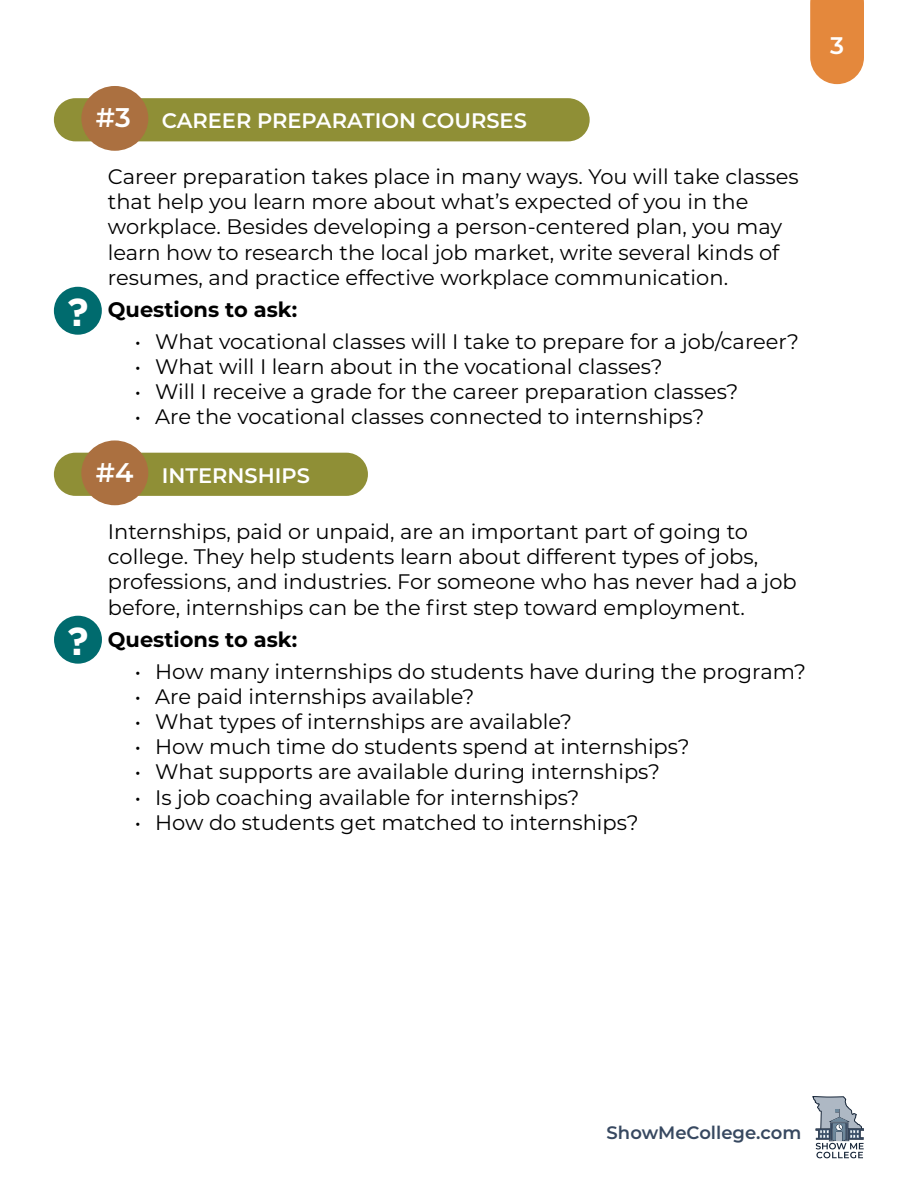
<style>
.page{position:relative;width:918px;height:1188px;background:#fff}
.page>*{position:absolute;margin:0;border:0;box-sizing:border-box;transform-origin:0 0}
.t1{font:700 39px "Gotham";color:#fff}
.t2{font:600 24px "Montserrat";color:#fff}
.t3{font:21px/25.2px "Montserrat";color:#000}
.t4{font:600 21px "Montserrat";color:#fff}
.t5{font:700 21px "Montserrat";color:#000}
.t6{font:600 18px "Montserrat";color:#374860}
.s1{font-size:27px}
</style>
<div class="page">
<svg style="left:812px;top:1096px;width:52px;height:62px"></svg>
<svg style="left:810px;top:0;width:54px;height:84px;background:#e59049"></svg>
<div style="left:54px;top:98px;width:536px;height:43px;background:#8f8f36;border-radius:22px"></div>
<div style="left:81px;top:86px;width:67px;height:65px;background:#ab7040;border-radius:50%"></div>
<div style="left:54px;top:287px;width:48px;height:48px;background:#006b6e;border-radius:50%"></div>
<div style="left:54px;top:453px;width:314px;height:43px;background:#8f8f36;border-radius:22px"></div>
<div style="left:81px;top:440px;width:67px;height:65px;background:#ab7040;border-radius:50%"></div>
<div style="left:54px;top:616px;width:48px;height:48px;background:#006b6e;border-radius:50%"></div>
<h1 class="t1" style="left:67px;top:286px;width:23px">?</h1>
<p class="t4" style="left:96px;top:106px;width:433px"><span class="s1">#3</span> CAREER PREPARATION COURSES</p>
<p class="t3" style="left:108px;top:163px;width:692px">Career preparation takes place in many ways. You will take classes that help you learn more about what’s expected of you in the workplace. Besides developing a person-centered plan, you may learn how to research the local job market, write several kinds of resumes, and practice effective workplace communication.</p>
<p class="t5" style="left:108px;top:294px;width:191px">Questions to ask:</p>
<p class="t3" style="left:135px;top:328px;width:666px">• What vocational classes will I take to prepare for a job/career?</p>
<p class="t3" style="left:135px;top:353px;width:529px">• What will I learn about in the vocational classes?</p>
<p class="t3" style="left:135px;top:378px;width:605px">• Will I receive a grade for the career preparation classes?</p>
<p class="t3" style="left:135px;top:403px;width:571px">• Are the vocational classes connected to internships?</p>
<p class="t4" style="left:96px;top:460px;width:216px"><span class="s1">#4</span> INTERNSHIPS</p>
<h1 class="t1" style="left:68px;top:615px;width:23px">?</h1>
<p class="t3" style="left:108px;top:518px;width:690px">Internships, paid or unpaid, are an important part of going to college. They help students learn about different types of jobs, professions, and industries. For someone who has never had a job before, internships can be the first step toward employment.</p>
<p class="t5" style="left:108px;top:624px;width:191px">Questions to ask:</p>
<p class="t3" style="left:135px;top:658px;width:673px">• How many internships do students have during the program?</p>
<p class="t3" style="left:135px;top:683px;width:341px">• Are paid internships available?</p>
<p class="t3" style="left:135px;top:708px;width:439px">• What types of internships are available?</p>
<p class="t3" style="left:135px;top:733px;width:556px">• How much time do students spend at internships?</p>
<p class="t3" style="left:135px;top:759px;width:527px">• What supports are available during internships?</p>
<p class="t3" style="left:135px;top:784px;width:446px">• Is job coaching available for internships?</p>
<p class="t3" style="left:135px;top:809px;width:505px">• How do students get matched to internships?</p>
<p class="t2" style="left:830px;top:28px;width:15px">3</p>
<p class="t6" style="left:607px;top:1120px;width:196px">ShowMeCollege.com</p>
</div>
